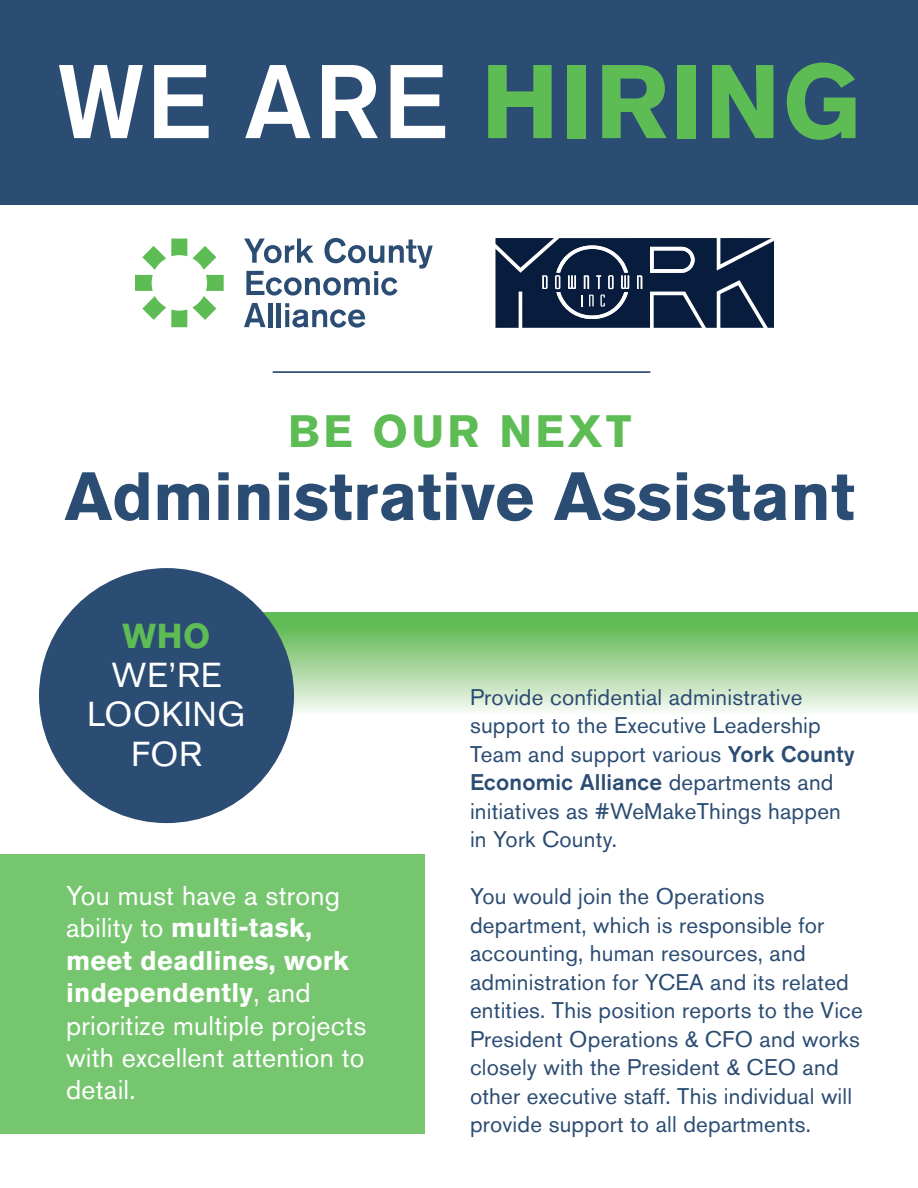
<style>
.page{position:relative;width:918px;height:1188px;background:#fff}
.page>*{position:absolute;margin:0;border:0;box-sizing:border-box;transform-origin:0 0}
.t1{font:700 103.5px "Akzidenz Grotesk BQ";letter-spacing:.02em;color:#5ebc55}
.t2{font:700 67.5px "Akzidenz Grotesk BQ";color:#2b4c73}
.t3{font:700 45px "Akzidenz Grotesk BQ";letter-spacing:.075em;color:#5ebc55}
.t4{font:34.35px/39.3px "Akzidenz Grotesk BQ";letter-spacing:.02em;color:#fff;text-align:center}
.t5{font:700 34.35px "Akzidenz Grotesk BQ";color:#5ebc55}
.t6{font:27px/32.4px "Akzidenz Grotesk BQ";letter-spacing:.01em;color:#fff}
.t7{font:700 27px "Akzidenz Grotesk BQ";letter-spacing:.01em;color:#fff}
.t8{font:22.5px/28.5px "Akzidenz Grotesk BQ";letter-spacing:.01em;color:#2b4c73}
.s1{font-weight:500;color:#fff}
.s2{font-weight:700}
.s3{font-weight:400}
.s4{font-weight:500}
</style>
<div class="page">
<div style="left:0;top:855px;width:424px;height:279px;background:#76c66f"></div>
<img style="left:264px;top:613px;width:654px;height:127px">
<div style="left:0;top:0;width:918px;height:204px;background:#2b4c73"></div>
<svg style="left:495px;top:238px;width:278px;height:90px"></svg>
<svg style="left:135px;top:239px;width:89px;height:88px"></svg>
<svg style="left:244px;top:238px;width:189px;height:58px"></svg>
<svg style="left:244px;top:303px;width:22px;height:24px"></svg>
<hr style="left:268px;top:303px;width:4px;height:24px;background:#2b4c73">
<hr style="left:277px;top:303px;width:4px;height:24px;background:#2b4c73">
<svg style="left:285px;top:303px;width:80px;height:25px"></svg>
<div style="left:39px;top:568px;width:255px;height:255px;background:#2b4c73;border-radius:50%"></div>
<hr style="left:273px;top:371px;width:377px;height:2px;background:#2b4c73">
<p class="t1" style="left:58px;top:42px;width:804px"><span class="s1">WE ARE</span> HIRING</p>
<p class="t3" style="left:288px;top:405px;width:345px">BE OUR NEXT</p>
<p class="t2" style="left:65px;top:457px;width:792px">Administrative Assistant</p>
<p class="t5" style="left:122px;top:616px;width:90px">WHO</p>
<p class="t4" style="left:88px;top:655px;width:159px">WE’RE<br>LOOKING<br>FOR</p>
<p class="t6" style="left:66px;top:879px;width:276px">You must have a strong ability to <span class="s2">multi-task,</span></p>
<p class="t7" style="left:66px;top:945px;width:284px">meet deadlines, work</p>
<p class="t7" style="left:66px;top:977px;width:246px">independently<span class="s3">, and</span></p>
<p class="t6" style="left:66px;top:1009px;width:302px;text-align:justify">prioritize multiple projects with excellent attention to detail.</p>
<p class="t8" style="left:470px;top:683px;width:334px">Provide confidential administrative</p>
<p class="t8" style="left:470px;top:711px;width:386px">support to the Executive Leadership Team and support various <span class="s4">York County Economic Alliance</span> departments and initiatives as #WeMakeThings happen</p>
<p class="t8" style="left:470px;top:825px;width:149px">in York County.</p>
<p class="t8" style="left:470px;top:882px;width:296px">You would join the Operations</p>
<p class="t8" style="left:470px;top:911px;width:356px">department, which is responsible for accounting, human resources, and</p>
<p class="t8" style="left:470px;top:968px;width:394px">administration for YCEA and its related entities. This position reports to the Vice President Operations &amp; CFO and works closely with the President &amp; CEO and other executive staff. This individual will provide support to all departments.</p>
</div>
